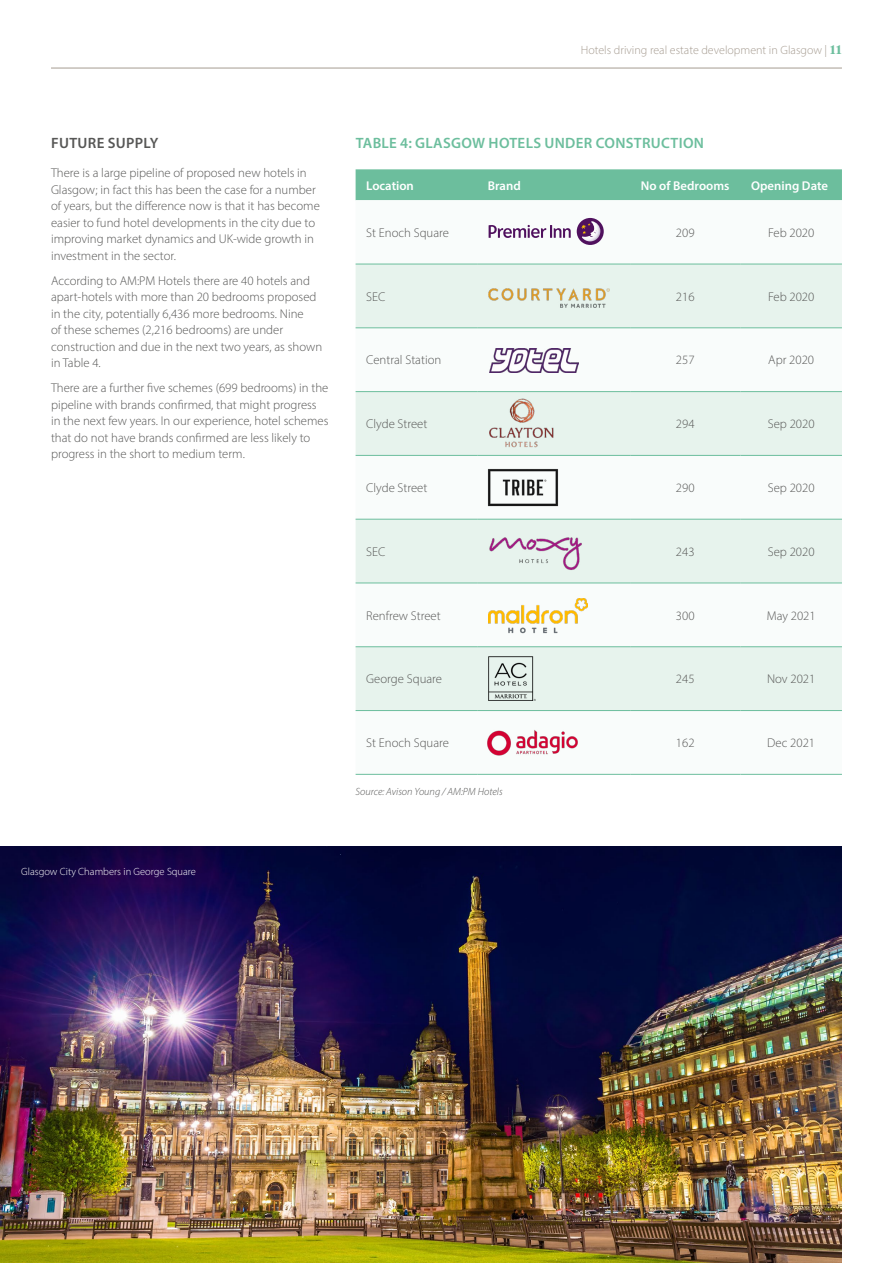
<style>
.page{position:relative;width:893px;height:1263px;background:#fff}
.page>*{position:absolute;margin:0;border:0;box-sizing:border-box;transform-origin:0 0}
.t1{font:600 15px "Myriad Pro";letter-spacing:.02em;color:#6cbe9d}
.t2{font:600 15px "Myriad Pro";letter-spacing:.02em;color:#575756}
.t3{font:300 12.75px/16.5px "Myriad Pro";color:#575756}
.t4{font:600 12.75px "Myriad Pro";color:#fff}
.t5{font:300 12px "Myriad Pro";color:#a69c91}
.t6{font:300 10.5px "Myriad Pro";color:#fff}
.t7{font:italic 300 10.5px "Myriad Pro";color:#575756}
.s1{font-family:"Ivy Journal";font-weight:700;color:#6cbe9d}
</style>
<div class="page">
<hr style="left:51px;top:68px;width:791px;height:1px;background:#a69c91">
<div style="left:356px;top:169px;width:486px;height:31px;background:#6cbe9d"></div>
<svg style="left:356px;top:200px;width:486px;height:574px"></svg>
<div style="left:356px;top:265px;width:486px;height:63px;background:#e7f3ed"></div>
<svg style="left:356px;top:392px;width:486px;height:318px;fill:#e7f3ed"></svg>
<hr style="left:356px;top:264px;width:121px;height:1px;background:#6cbe9d">
<hr style="left:477px;top:264px;width:153px;height:1px;background:#6cbe9d">
<hr style="left:630px;top:264px;width:110px;height:1px;background:#6cbe9d">
<hr style="left:740px;top:264px;width:102px;height:1px;background:#6cbe9d">
<hr style="left:356px;top:328px;width:121px;height:1px;background:#6cbe9d">
<hr style="left:477px;top:328px;width:153px;height:1px;background:#6cbe9d">
<hr style="left:630px;top:328px;width:110px;height:1px;background:#6cbe9d">
<hr style="left:740px;top:328px;width:102px;height:1px;background:#6cbe9d">
<hr style="left:356px;top:391px;width:121px;height:1px;background:#6cbe9d">
<hr style="left:477px;top:391px;width:153px;height:1px;background:#6cbe9d">
<hr style="left:630px;top:391px;width:110px;height:1px;background:#6cbe9d">
<hr style="left:740px;top:391px;width:102px;height:1px;background:#6cbe9d">
<hr style="left:356px;top:455px;width:121px;height:1px;background:#6cbe9d">
<hr style="left:477px;top:455px;width:153px;height:1px;background:#6cbe9d">
<hr style="left:630px;top:455px;width:110px;height:1px;background:#6cbe9d">
<hr style="left:740px;top:455px;width:102px;height:1px;background:#6cbe9d">
<hr style="left:356px;top:519px;width:121px;height:1px;background:#6cbe9d">
<hr style="left:477px;top:519px;width:153px;height:1px;background:#6cbe9d">
<hr style="left:630px;top:519px;width:110px;height:1px;background:#6cbe9d">
<hr style="left:740px;top:519px;width:102px;height:1px;background:#6cbe9d">
<hr style="left:356px;top:583px;width:121px;height:1px;background:#6cbe9d">
<hr style="left:477px;top:583px;width:153px;height:1px;background:#6cbe9d">
<hr style="left:630px;top:583px;width:110px;height:1px;background:#6cbe9d">
<hr style="left:740px;top:583px;width:102px;height:1px;background:#6cbe9d">
<hr style="left:356px;top:646px;width:121px;height:1px;background:#6cbe9d">
<hr style="left:477px;top:646px;width:153px;height:1px;background:#6cbe9d">
<hr style="left:630px;top:646px;width:110px;height:1px;background:#6cbe9d">
<hr style="left:740px;top:646px;width:102px;height:1px;background:#6cbe9d">
<hr style="left:356px;top:710px;width:121px;height:1px;background:#6cbe9d">
<hr style="left:477px;top:710px;width:153px;height:1px;background:#6cbe9d">
<hr style="left:630px;top:710px;width:110px;height:1px;background:#6cbe9d">
<hr style="left:740px;top:710px;width:102px;height:1px;background:#6cbe9d">
<hr style="left:356px;top:774px;width:121px;height:1px;background:#6cbe9d">
<hr style="left:477px;top:774px;width:153px;height:1px;background:#6cbe9d">
<hr style="left:630px;top:774px;width:110px;height:1px;background:#6cbe9d">
<hr style="left:740px;top:774px;width:102px;height:1px;background:#6cbe9d">
<svg style="left:577px;top:218px;width:27px;height:27px"></svg>
<img style="left:582px;top:221px;width:18px;height:20px">
<svg style="left:489px;top:225px;width:82px;height:13px"></svg>
<img style="left:489px;top:288px;width:121px;height:19px">
<img style="left:489px;top:398px;width:65px;height:49px">
<img style="left:486px;top:467px;width:74px;height:41px">
<img style="left:486px;top:536px;width:99px;height:34px">
<img style="left:488px;top:598px;width:99px;height:36px">
<img style="left:489px;top:656px;width:47px;height:45px">
<img style="left:484px;top:727px;width:98px;height:31px">
<img style="left:489px;top:348px;width:90px;height:25px">
<img style="left:0;top:846px;width:842px;height:417px">
<p class="t5" style="left:581px;top:43px;width:263px">Hotels driving real estate development in Glasgow | <span class="s1">11</span></p>
<p class="t2" style="left:51px;top:133px;width:109px">FUTURE SUPPLY</p>
<p class="t3" style="left:51px;top:165px;width:270px">There is a large pipeline of proposed new hotels in Glasgow; in fact this has been the case for a number of years, but the difference now is that it has become easier to fund hotel developments in the city due to improving market dynamics and UK-wide growth in investment in the sector.</p>
<p class="t3" style="left:51px;top:272px;width:273px">According to AM:PM Hotels there are 40 hotels and apart-hotels with more than 20 bedrooms proposed in the city, potentially 6,436 more bedrooms. Nine<br>of these schemes (2,216 bedrooms) are under construction and due in the next two years, as shown in Table 4.</p>
<p class="t3" style="left:51px;top:380px;width:279px">There are a further five schemes (699 bedrooms) in the pipeline with brands confirmed, that might progress in the next few years. In our experience, hotel schemes that do not have brands confirmed are less likely to progress in the short to medium term.</p>
<p class="t1" style="left:356px;top:133px;width:350px">TABLE 4: GLASGOW HOTELS UNDER CONSTRUCTION</p>
<p class="t4" style="left:366px;top:177px;width:49px">Location</p>
<p class="t4" style="left:488px;top:177px;width:34px">Brand</p>
<p class="t4" style="left:641px;top:177px;width:90px">No of Bedrooms</p>
<p class="t4" style="left:751px;top:177px;width:78px">Opening Date</p>
<p class="t3" style="left:366px;top:224px;width:84px">St Enoch Square</p>
<p class="t3" style="left:676px;top:224px;width:20px">209</p>
<p class="t3" style="left:768px;top:224px;width:48px">Feb 2020</p>
<p class="t3" style="left:366px;top:288px;width:21px">SEC</p>
<p class="t3" style="left:676px;top:288px;width:20px">216</p>
<p class="t3" style="left:768px;top:288px;width:48px">Feb 2020</p>
<p class="t3" style="left:366px;top:352px;width:77px">Central Station</p>
<p class="t3" style="left:676px;top:352px;width:20px">257</p>
<p class="t3" style="left:768px;top:352px;width:47px">Apr 2020</p>
<p class="t3" style="left:366px;top:416px;width:63px">Clyde Street</p>
<p class="t3" style="left:676px;top:416px;width:20px">294</p>
<p class="t3" style="left:768px;top:416px;width:48px">Sep 2020</p>
<p class="t3" style="left:366px;top:479px;width:63px">Clyde Street</p>
<p class="t3" style="left:676px;top:479px;width:20px">290</p>
<p class="t3" style="left:768px;top:479px;width:48px">Sep 2020</p>
<p class="t3" style="left:366px;top:543px;width:21px">SEC</p>
<p class="t3" style="left:676px;top:543px;width:20px">243</p>
<p class="t3" style="left:768px;top:543px;width:48px">Sep 2020</p>
<p class="t3" style="left:366px;top:607px;width:76px">Renfrew Street</p>
<p class="t3" style="left:676px;top:607px;width:20px">300</p>
<p class="t3" style="left:767px;top:607px;width:51px">May 2021</p>
<p class="t3" style="left:366px;top:671px;width:77px">George Square</p>
<p class="t3" style="left:676px;top:671px;width:20px">245</p>
<p class="t3" style="left:767px;top:671px;width:50px">Nov 2021</p>
<p class="t3" style="left:366px;top:734px;width:84px">St Enoch Square</p>
<p class="t3" style="left:676px;top:734px;width:20px">162</p>
<p class="t3" style="left:767px;top:734px;width:49px">Dec 2021</p>
<p class="t7" style="left:356px;top:785px;width:149px">Source: Avison Young / AM:PM Hotels</p>
<p class="t6" style="left:21px;top:865px;width:176px">Glasgow City Chambers in George Square</p>
</div>
